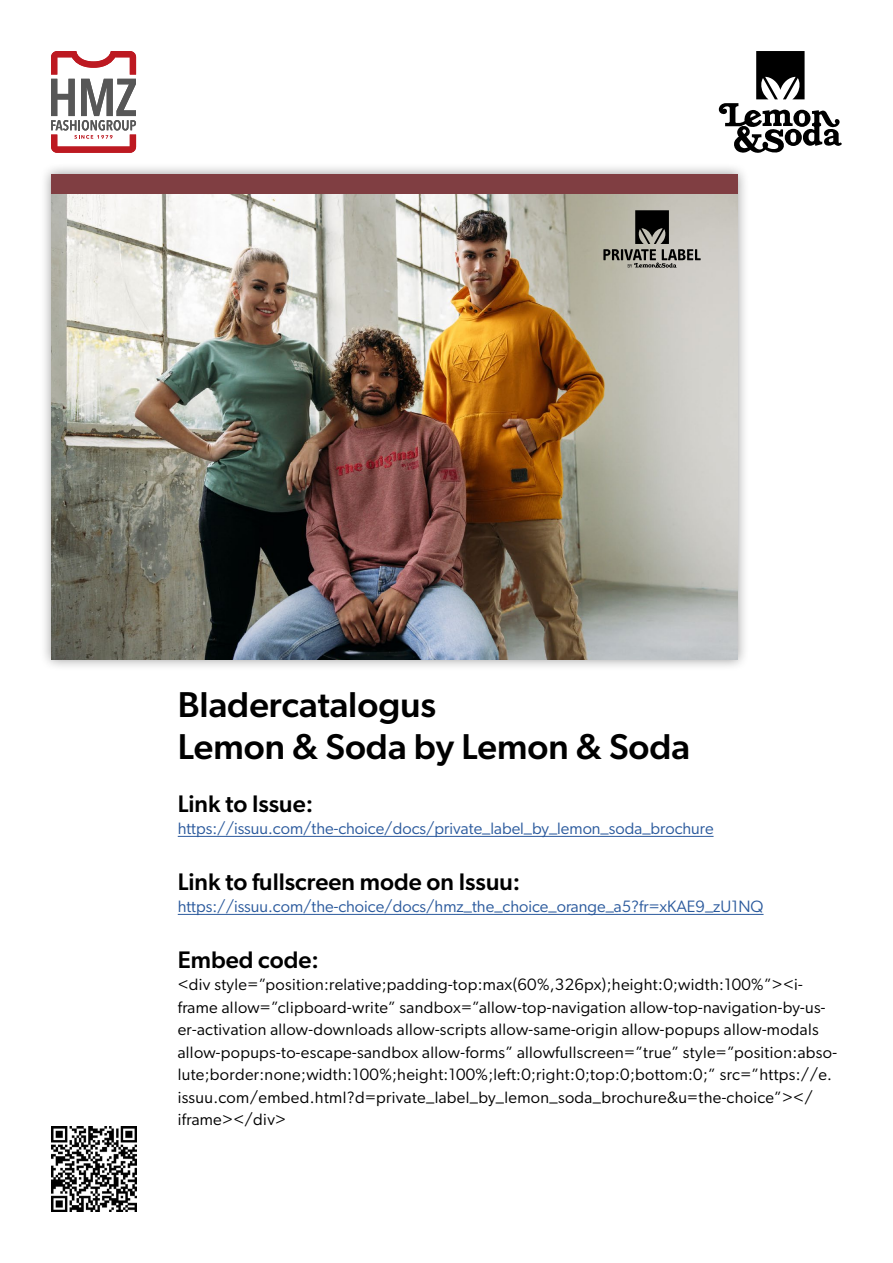
<style>
.page{position:relative;width:893px;height:1263px;background:#fff}
.page>*{position:absolute;margin:0;border:0;box-sizing:border-box;transform-origin:0 0}
.t1{font:500 36px/42px "Gibson";color:#000}
.t2{font:500 24px "Gibson";color:#000}
.t3{font:16.5px/22.5px "Gibson";letter-spacing:.02em;color:#000}
.t4{font:16.5px "Gibson";color:#2b5a9d}
</style>
<div class="page">
<div style="left:39px;top:163px;width:710px;height:508px;background:#000;opacity:.4"></div>
<img style="left:51px;top:194px;width:686px;height:465px">
<svg style="left:603px;top:210px;width:98px;height:58px;background:#8f8d85"></svg>
<div style="left:51px;top:174px;width:686px;height:20px;background:#803e42"></div>
<svg style="left:51px;top:657px;width:3px;height:7px"></svg>
<svg style="left:737px;top:174px;width:4px;height:3px"></svg>
<svg style="left:735px;top:657px;width:6px;height:7px"></svg>
<svg style="left:51px;top:51px;width:85px;height:102px"></svg>
<hr style="left:178px;top:836px;width:536px;height:1px;background:#2b5a9d">
<hr style="left:178px;top:914px;width:585px;height:1px;background:#2b5a9d">
<svg style="left:719px;top:51px;width:123px;height:102px"></svg>
<img style="left:51px;top:1127px;width:85px;height:85px">
<h1 class="t1" style="left:178px;top:683px;width:514px">Bladercatalogus<br>Lemon &amp; Soda by Lemon &amp; Soda</h1>
<h2 class="t2" style="left:178px;top:789px;width:137px">Link to Issue:</h2>
<p class="t4" style="left:178px;top:819px;width:537px">https://issuu.com/the-choice/docs/private_label_by_lemon_soda_brochure</p>
<h2 class="t2" style="left:178px;top:867px;width:344px">Link to fullscreen mode on Issuu:</h2>
<p class="t4" style="left:178px;top:897px;width:587px">https://issuu.com/the-choice/docs/hmz_the_choice_orange_a5?fr=xKAE9_zU1NQ</p>
<h2 class="t2" style="left:178px;top:945px;width:143px">Embed code:</h2>
<p class="t3" style="left:178px;top:973px;width:661px">&lt;div style=”position:relative;padding-top:max(60%,326px);height:0;width:100%”&gt;&lt;i&shy;frame allow=”clipboard-write” sandbox=”allow-top-navigation allow-top-navigation-by-us&shy;er-activation allow-downloads allow-scripts allow-same-origin allow-popups allow-modals allow-popups-to-escape-sandbox allow-forms” allowfullscreen=”true” style=”position:abso&shy;lute;border:none;width:100%;height:100%;left:0;right:0;top:0;bottom:0;” src=”https://e. issuu.com/embed.html?d=private_label_by_lemon_soda_brochure&amp;u=the-choice”&gt;&lt;/ iframe&gt;&lt;/div&gt;</p>
</div>
